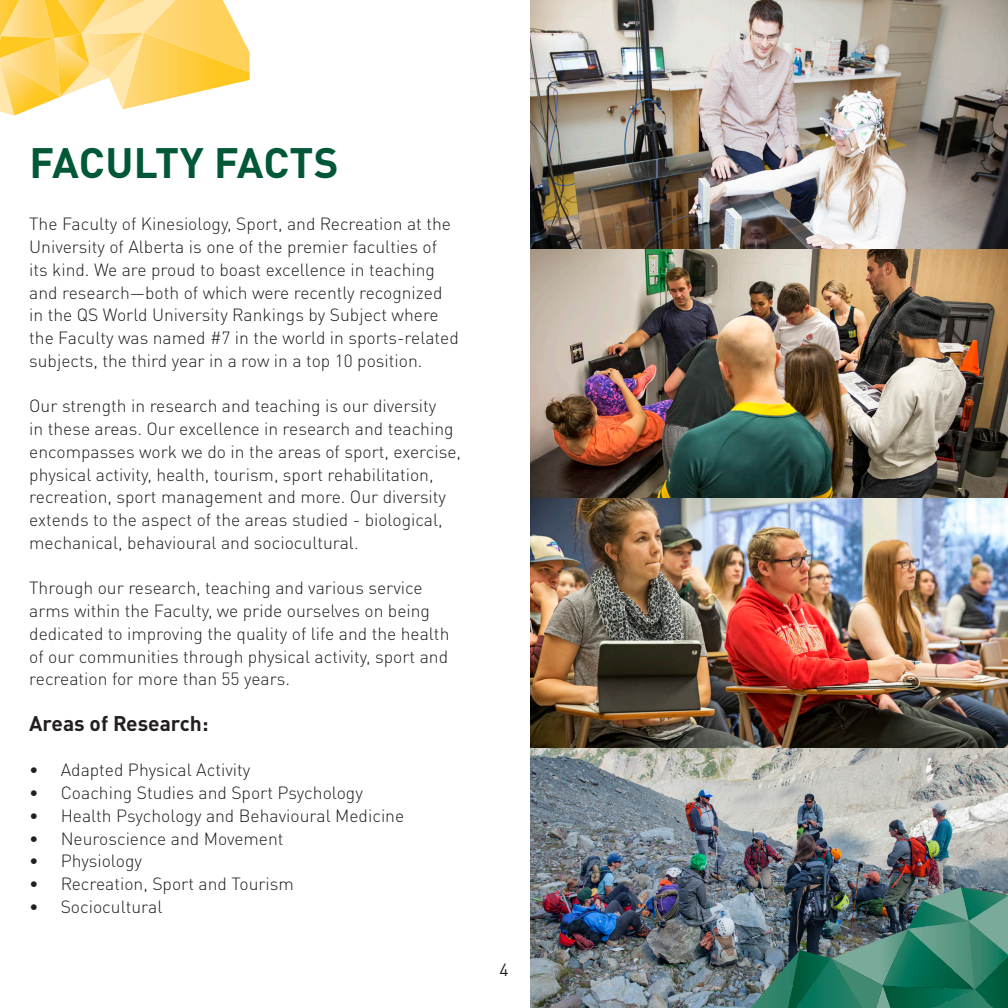
<style>
.page{position:relative;width:1008px;height:1008px;background:#fff}
.page>*{position:absolute;margin:0;border:0;box-sizing:border-box;transform-origin:0 0}
.Page_Title__green{font:700 42px "DIN Pro";color:#005837}
.Body_10pt__black{font:700 21px "DIN Pro";color:#231f20}
.Body_10pt__black-2{font:300 17.5px/22.8px "DIN Pro";color:#231f20}
.t1{font:17.5px "DIN Pro";color:#231f20}
</style>
<div class="page">
<img style="left:531px;top:0;width:477px;height:1008px">
<svg style="left:0;top:0;width:250px;height:116px"></svg>
<img style="left:750px;top:887px;width:258px;height:121px">
<p class="Page_Title__green" style="left:29px;top:127px;width:311px">FACULTY FACTS</p>
<p class="Body_10pt__black-2" style="left:29px;top:211px;width:431px">The Faculty of Kinesiology, Sport, and Recreation at the University of Alberta is one of the premier faculties of its kind. We are proud to boast excellence in teaching and research—both of which were recently recognized in the QS World University Rankings by Subject where the Faculty was named #7 in the world in sports-related subjects, the third year in a row in a top 10 position.</p>
<p class="Body_10pt__black-2" style="left:29px;top:393px;width:433px">Our strength in research and teaching is our diversity<br>in these areas. Our excellence in research and teaching encompasses work we do in the areas of sport, exercise, physical activity, health, tourism, sport rehabilitation, recreation, sport management and more. Our diversity extends to the aspect of the areas studied - biological, mechanical, behavioural and sociocultural.</p>
<p class="Body_10pt__black-2" style="left:29px;top:575px;width:422px">Through our research, teaching and various service arms within the Faculty, we pride ourselves on being dedicated to improving the quality of life and the health of our communities through physical activity, sport and recreation for more than 55 years.</p>
<p class="Body_10pt__black" style="left:29px;top:706px;width:181px">Areas of Research:</p>
<p class="Body_10pt__black-2" style="left:29px;top:757px;width:223px">• Adapted Physical Activity</p>
<p class="Body_10pt__black-2" style="left:29px;top:780px;width:335px">• Coaching Studies and Sport Psychology</p>
<p class="Body_10pt__black-2" style="left:29px;top:803px;width:377px">• Health Psychology and Behavioural Medicine</p>
<p class="Body_10pt__black-2" style="left:29px;top:825px;width:256px">• Neuroscience and Movement</p>
<p class="Body_10pt__black-2" style="left:29px;top:848px;width:114px">• Physiology</p>
<p class="Body_10pt__black-2" style="left:29px;top:871px;width:266px">• Recreation, Sport and Tourism</p>
<p class="Body_10pt__black-2" style="left:29px;top:894px;width:135px">• Sociocultural</p>
<p class="t1" style="left:499px;top:956px;width:11px">4</p>
</div>
